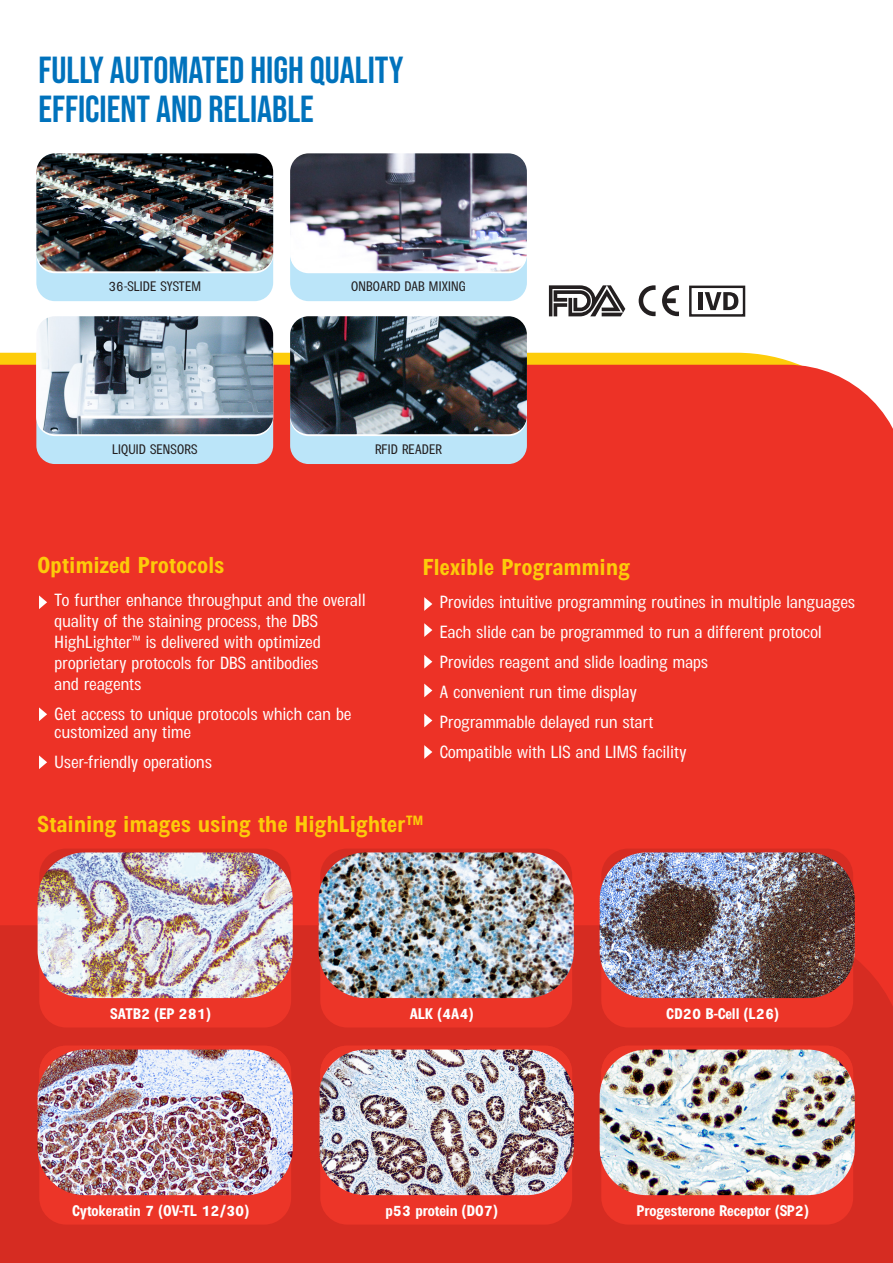
<style>
.page{position:relative;width:893px;height:1263px;background:#fff}
.page>*{position:absolute;margin:0;border:0;box-sizing:border-box;transform-origin:0 0}
.t1{font:37.5px/38.7px "Bebas Neue";color:#0072bc}
.t2{font:700 22.5px "Morton";letter-spacing:.02em;color:#fdcb0a}
.t3{font:17.25px/30px "Morton";letter-spacing:.02em;color:#fff}
.t4{font:700 15px "Morton";color:#fff}
.t5{font:13.5px "Morton";letter-spacing:.01em;color:#231f20}
</style>
<div class="page">
<div style="left:0;top:365px;width:893px;height:560px;background:#ed3226"></div>
<svg style="left:424px;top:597px;width:8px;height:14px"></svg>
<svg style="left:424px;top:623px;width:8px;height:14px"></svg>
<svg style="left:424px;top:655px;width:8px;height:14px"></svg>
<svg style="left:424px;top:684px;width:8px;height:13px"></svg>
<svg style="left:424px;top:714px;width:8px;height:13px"></svg>
<svg style="left:424px;top:745px;width:8px;height:14px"></svg>
<svg style="left:39px;top:595px;width:8px;height:14px"></svg>
<svg style="left:39px;top:707px;width:8px;height:14px"></svg>
<svg style="left:39px;top:755px;width:8px;height:14px"></svg>
<div style="left:0;top:925px;width:893px;height:338px;background:#d62c22"></div>
<div style="left:39px;top:849px;width:252px;height:178px;background:#ec3528;border-radius:27px"></div>
<svg style="left:39px;top:848px;width:252px;height:4px"></svg>
<img style="left:38px;top:852px;width:255px;height:146px">
<div style="left:320px;top:849px;width:252px;height:178px;background:#ec3528;border-radius:27px"></div>
<svg style="left:320px;top:848px;width:252px;height:4px"></svg>
<img style="left:319px;top:852px;width:255px;height:146px">
<div style="left:601px;top:849px;width:252px;height:178px;background:#ec3528;border-radius:27px"></div>
<svg style="left:601px;top:848px;width:252px;height:4px"></svg>
<img style="left:600px;top:852px;width:255px;height:146px">
<div style="left:39px;top:1046px;width:252px;height:178px;background:#ec3528;border-radius:27px"></div>
<svg style="left:39px;top:1046px;width:252px;height:3px"></svg>
<img style="left:38px;top:1049px;width:255px;height:146px">
<div style="left:320px;top:1046px;width:252px;height:178px;background:#ec3528;border-radius:27px"></div>
<svg style="left:320px;top:1046px;width:252px;height:3px"></svg>
<img style="left:320px;top:1049px;width:254px;height:146px">
<div style="left:601px;top:1046px;width:252px;height:178px;background:#ec3528;border-radius:27px"></div>
<svg style="left:601px;top:1046px;width:252px;height:3px"></svg>
<img style="left:600px;top:1049px;width:255px;height:146px">
<svg style="left:549px;top:285px;width:76px;height:31px"></svg>
<svg style="left:639px;top:285px;width:17px;height:31px"></svg>
<svg style="left:662px;top:285px;width:17px;height:31px"></svg>
<div style="left:689px;top:286px;width:56px;height:31px;border:2px solid #231f20"></div>
<div style="left:698px;top:292px;width:5px;height:18px;background:#231f20"></div>
<svg style="left:705px;top:292px;width:33px;height:18px"></svg>
<div style="left:36px;top:183px;width:237px;height:118px;background:#bbe5f9;border-radius:19px"></div>
<img style="left:36px;top:153px;width:237px;height:118px">
<div style="left:290px;top:183px;width:237px;height:118px;background:#bbe5f9;border-radius:19px"></div>
<img style="left:290px;top:153px;width:237px;height:118px">
<div style="left:36px;top:346px;width:237px;height:118px;background:#bbe5f9;border-radius:19px"></div>
<img style="left:36px;top:316px;width:237px;height:118px">
<div style="left:290px;top:346px;width:237px;height:118px;background:#bbe5f9;border-radius:19px"></div>
<img style="left:290px;top:316px;width:237px;height:118px">
<h1 class="t1" style="left:39px;top:51px;width:366px">FULLY AUTOMATED HIGH QUALITY<br>EFFICIENT AND RELIABLE</h1>
<p class="t5" style="left:108px;top:274px;width:94px">36-SLIDE SYSTEM</p>
<p class="t5" style="left:351px;top:274px;width:116px">ONBOARD DAB MIXING</p>
<p class="t5" style="left:112px;top:437px;width:87px">LIQUID SENSORS</p>
<p class="t5" style="left:375px;top:437px;width:68px">RFID READER</p>
<h2 class="t2" style="left:38px;top:545px;width:188px">Optimized Protocols</h2>
<p class="t3" style="left:55px;top:588px;width:312px;line-height:21px">To further enhance throughput and the overall quality of the staining process, the DBS HighLighter™ is delivered with optimized proprietary protocols for DBS antibodies<br>and reagents</p>
<p class="t3" style="left:55px;top:704px;width:298px;line-height:18px">Get access to unique protocols which can be customized any time</p>
<p class="t3" style="left:55px;top:746px;width:159px">User-friendly operations</p>
<h2 class="t2" style="left:423px;top:547px;width:209px">Flexible Programming</h2>
<p class="t3" style="left:440px;top:585px;width:416px">Provides intuitive programming routines in multiple languages Each slide can be programmed to run a different protocol Provides reagent and slide loading maps<br>A convenient run time display<br>Programmable delayed run start<br>Compatible with LIS and LIMS facility</p>
<h2 class="t2" style="left:38px;top:804px;width:387px">Staining images using the HighLighter<sup>TM</sup></h2>
<p class="t4" style="left:110px;top:1000px;width:102px">SATB2 (EP 281)</p>
<p class="t4" style="left:410px;top:1000px;width:65px">ALK (4A4)</p>
<p class="t4" style="left:666px;top:1000px;width:114px">CD20 B-Cell (L26)</p>
<p class="t4" style="left:72px;top:1197px;width:179px">Cytokeratin 7 (OV-TL 12/30)</p>
<p class="t4" style="left:385px;top:1197px;width:114px">p53 protein (DO7)</p>
<p class="t4" style="left:636px;top:1197px;width:174px">Progesterone Receptor (SP2)</p>
</div>
